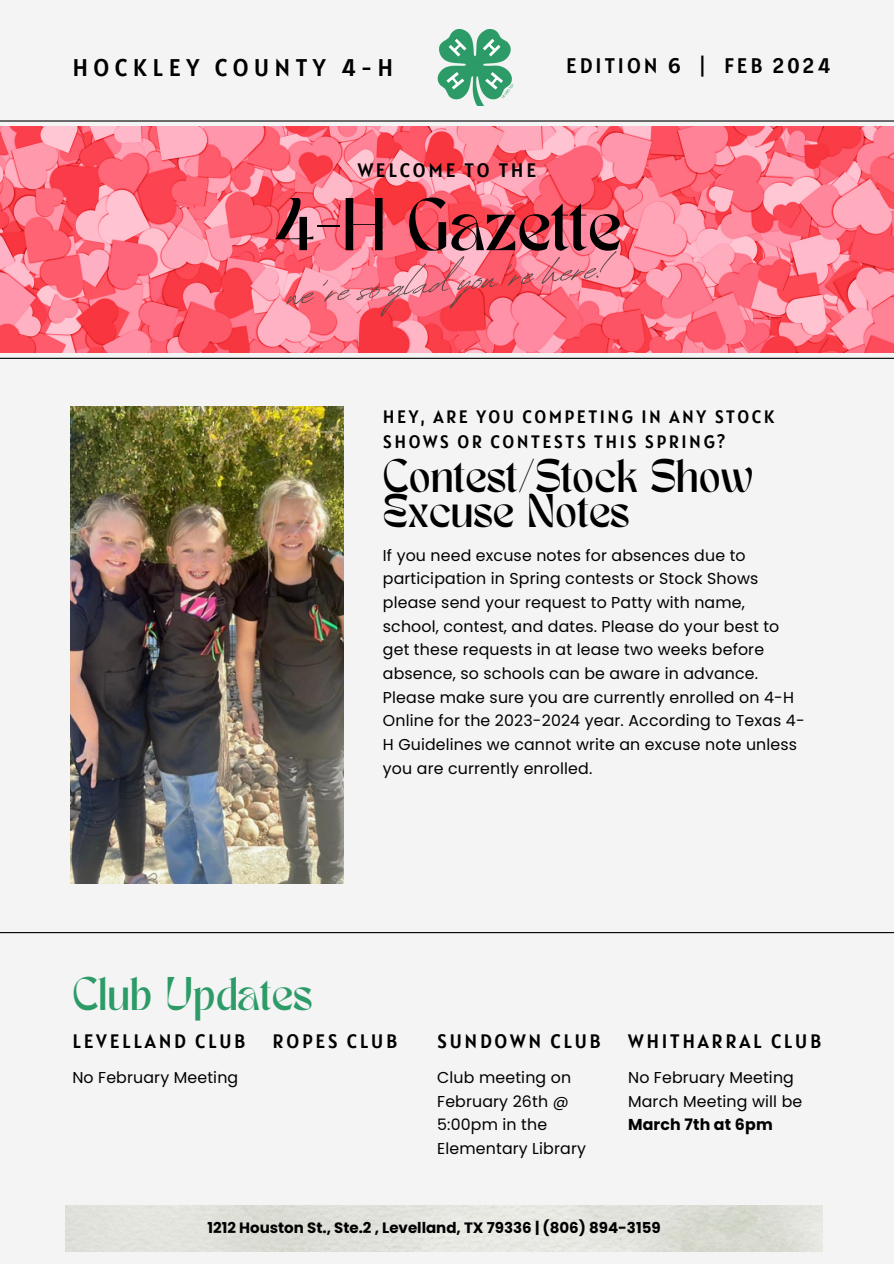
<style>
.page{position:relative;width:894px;height:1264px;background:#fff}
.page>*{position:absolute;margin:0;border:0;box-sizing:border-box;transform-origin:0 0}
.t1{font:57.45px "Revive 80 Signature";color:#594946}
.t2{font:52.2px "TANMERINGUE";color:#000}
.t3{font:33px/35px "TANMERINGUE";color:#000}
.t4{font:33px "TANMERINGUE";color:#2d9b67}
.t5{font:24px "Alatsi";letter-spacing:.225em;color:#000}
.t6{font:21px "Alatsi";letter-spacing:.145em;color:#000}
.t7{font:19.35px "Alatsi";letter-spacing:.14em;color:#000}
.t8{font:17.85px/24.8px "Alatsi";letter-spacing:.14em;color:#000}
.t9{font:15.75px/23.7px "Poppins";letter-spacing:.01em;color:#000}
.t10{font:700 15px "Poppins";color:#000}
.s1{font-weight:700}
</style>
<div class="page">
<div style="left:0;top:0;width:893px;height:1263px;background:#f4f4f4"></div>
<hr style="left:0;top:358px;width:893px;height:1px;background:#000">
<hr style="left:0;top:932px;width:893px;height:1px;background:#000">
<hr style="left:0;top:120px;width:893px;height:2px;background:#000">
<img style="left:70px;top:406px;width:273px;height:477px">
<img style="left:0;top:127px;width:893px;height:226px">
<img style="left:437px;top:29px;width:76px;height:77px">
<h4 class="t5" style="left:72px;top:52px;width:322px">HOCKLEY COUNTY 4-H</h4>
<p class="t6" style="left:566px;top:52px;width:266px">EDITION 6 | FEB 2024</p>
<p class="t7" style="left:357px;top:158px;width:180px">WELCOME TO THE</p>
<h4 class="t2" style="left:273px;top:197px;width:350px">4-H Gazette</h4>
<h4 class="t1" style="left:282px;top:251px;width:323px;rotate:-5deg">we're so glad you're here!</h4>
<p class="t8" style="left:383px;top:404px;width:393px">HEY, ARE YOU COMPETING IN ANY STOCK<br>SHOWS OR CONTESTS THIS SPRING?</p>
<h1 class="t3" style="left:383px;top:463px;width:372px">Contest/Stock Show<br>Excuse Notes</h1>
<h1 class="t9" style="left:383px;top:543px;width:423px">If you need excuse notes for absences due to participation in Spring contests or Stock Shows please send your request to Patty with name, school, contest, and dates. Please do your best to get these requests in at lease two weeks before absence, so schools can be aware in advance.<br>Please make sure you are currently enrolled on 4-H Online for the 2023-2024 year. According to Texas 4- H Guidelines we cannot write an excuse note unless you are currently enrolled.</h1>
<h2 class="t4" style="left:72px;top:976px;width:241px">Club Updates</h2>
<h4 class="t7" style="left:72px;top:1029px;width:174px">LEVELLAND CLUB</h4>
<p class="t9" style="left:72px;top:1065px;width:167px">No February Meeting</p>
<p class="t7" style="left:272px;top:1029px;width:126px">ROPES CLUB</p>
<h4 class="t7" style="left:437px;top:1029px;width:165px">SUNDOWN CLUB</h4>
<p class="t9" style="left:437px;top:1065px;width:150px">Club meeting on<br>February 26th @<br>5:00pm in the<br>Elementary Library</p>
<p class="t7" style="left:628px;top:1029px;width:194px">WHITHARRAL CLUB</p>
<h5 class="t9" style="left:628px;top:1065px;width:167px">No February Meeting</h5>
<h2 class="t9" style="left:628px;top:1089px;width:176px">March Meeting will be<br><span class="s1">March 7th at 6pm</span></h2>
<h4 class="t10" style="left:207px;top:1217px;width:454px">1212 Houston St., Ste.2 , Levelland, TX 79336 | (806) 894-3159</h4>
</div>
